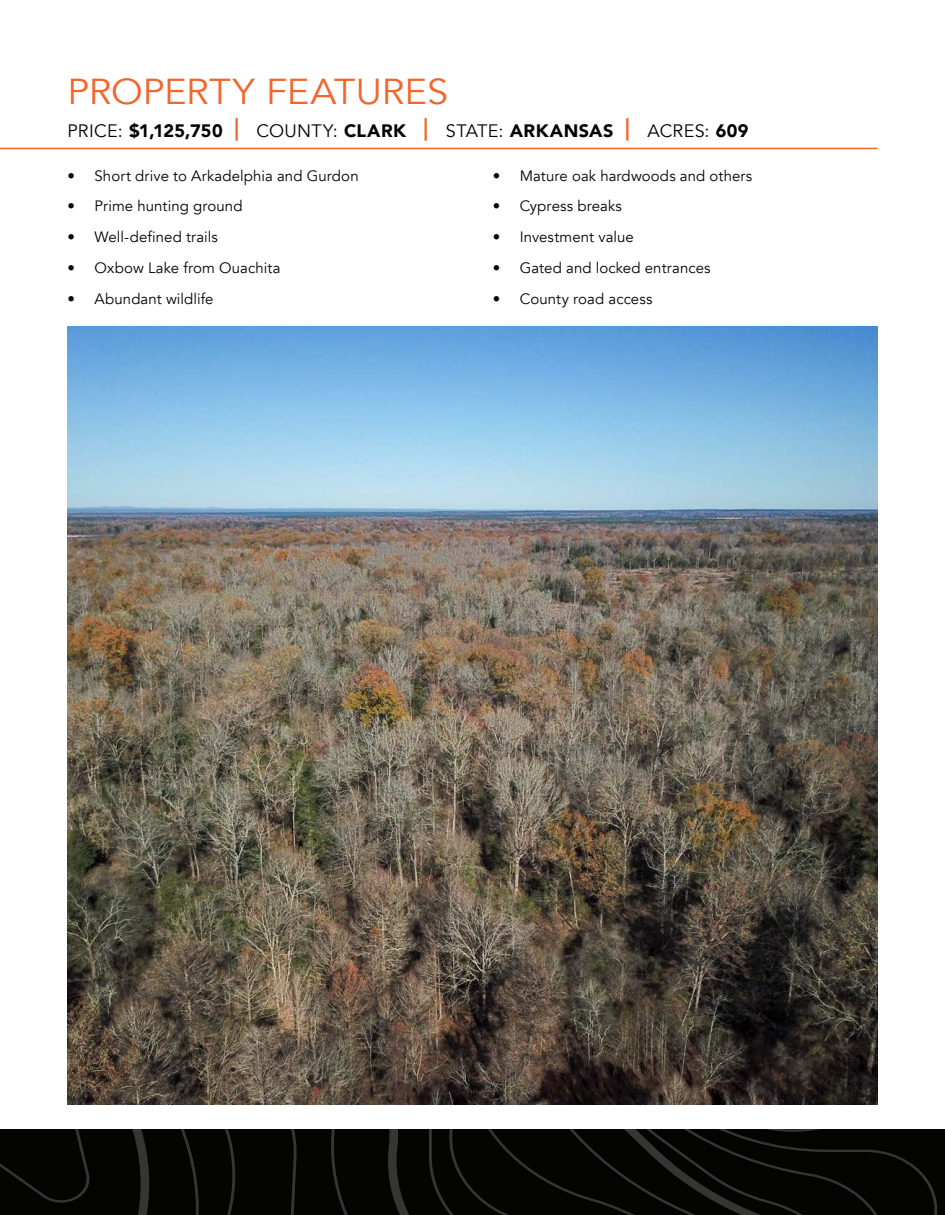
<style>
.page{position:relative;width:945px;height:1215px;background:#fff}
.page>*{position:absolute;margin:0;border:0;box-sizing:border-box;transform-origin:0 0}
.t1{font:36px "Avenir";color:#f2662a;scale:1.05 1}
.t2{font:900 18px "Avenir";letter-spacing:.025em;color:#040503}
.t3{font:15px "Avenir";letter-spacing:.005em;color:#040503}
.s1{font-weight:400}
.s2{font-size:22.5px;color:#f2662a}
</style>
<div class="page">
<img style="left:68px;top:327px;width:810px;height:778px">
<hr style="left:0;top:148px;width:878px;height:1px;background:#f2662a">
<svg style="left:0;top:1129px;width:945px;height:86px;background:#080907"></svg>
<p class="t1" style="left:68px;top:70px;width:364px">PROPERTY FEATURES</p>
<p class="t2" style="left:68px;top:115px;width:683px"><span class="s1">PRICE:</span> $1,125,750 <span class="s2">|</span> <span class="s1">COUNTY:</span> CLARK <span class="s2">|</span> <span class="s1">STATE:</span> ARKANSAS <span class="s2">|</span> <span class="s1">ACRES:</span> 609</p>
<p class="t3" style="left:68px;top:166px;width:293px">• Short drive to Arkadelphia and Gurdon</p>
<p class="t3" style="left:68px;top:197px;width:177px">• Prime hunting ground</p>
<p class="t3" style="left:68px;top:228px;width:152px">• Well-defined trails</p>
<p class="t3" style="left:68px;top:259px;width:215px">• Oxbow Lake from Ouachita</p>
<p class="t3" style="left:68px;top:289px;width:148px">• Abundant wildlife</p>
<p class="t3" style="left:493px;top:166px;width:261px">• Mature oak hardwoods and others</p>
<p class="t3" style="left:493px;top:197px;width:131px">• Cypress breaks</p>
<p class="t3" style="left:493px;top:228px;width:143px">• Investment value</p>
<p class="t3" style="left:493px;top:259px;width:219px">• Gated and locked entrances</p>
<p class="t3" style="left:493px;top:289px;width:161px">• County road access</p>
</div>
